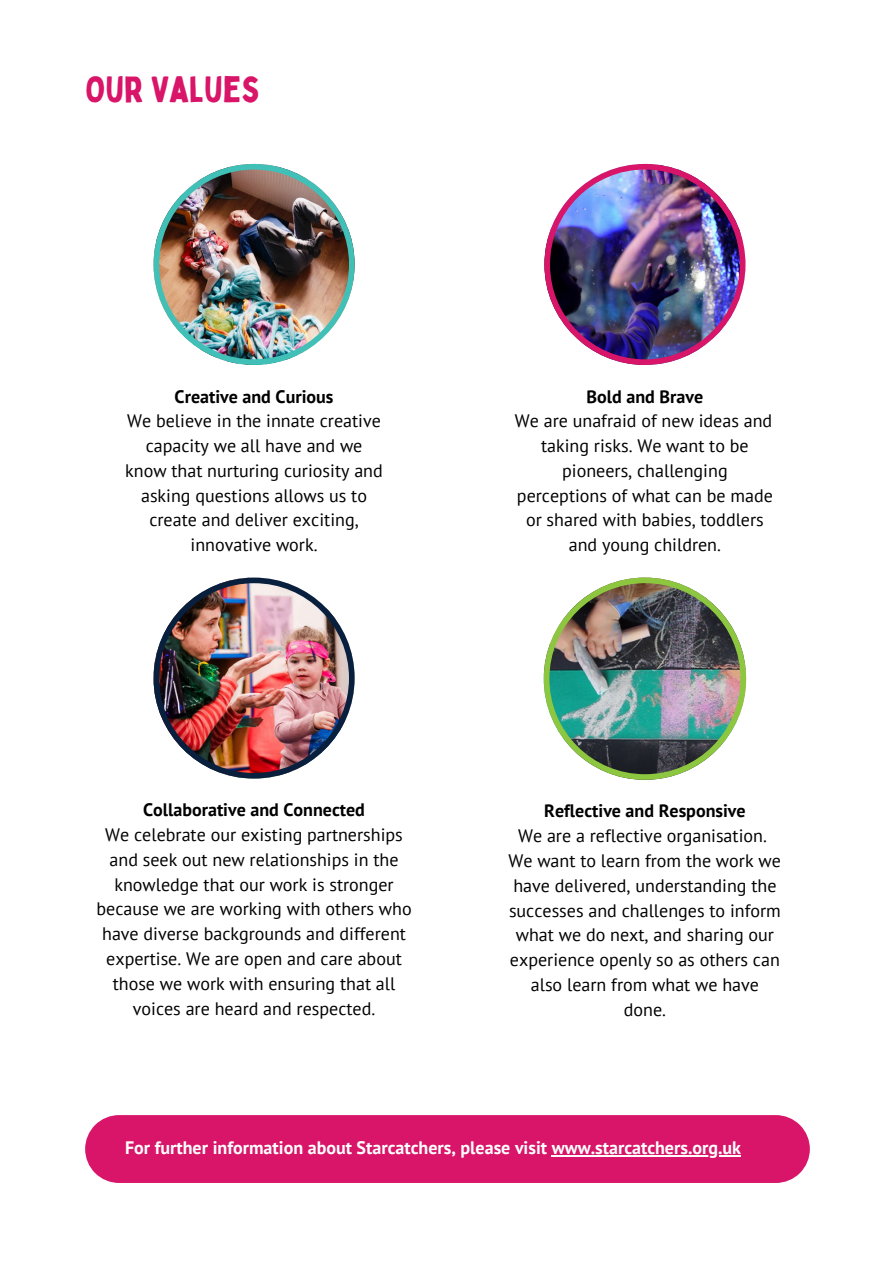
<style>
.page{position:relative;width:894px;height:1264px;background:#fff}
.page>*{position:absolute;margin:0;border:0;box-sizing:border-box;transform-origin:0 0}
.t1{font:36px "Bobby Jones";color:#d81568}
.t2{font:18px/24.8px "PT Sans";color:#000;text-align:center}
.t3{font:700 18px "PT Sans";color:#000}
.t4{font:700 18px "PT Sans";color:#fff}
</style>
<div class="page">
<img style="left:153px;top:164px;width:201px;height:201px">
<img style="left:544px;top:164px;width:201px;height:201px">
<img style="left:153px;top:577px;width:201px;height:201px">
<img style="left:543px;top:577px;width:202px;height:202px">
<div style="left:85px;top:1115px;width:724px;height:67px;background:#d81568"></div>
<hr style="left:551px;top:1155px;width:190px;height:1px;background:#fff">
<h1 class="t1" style="left:85px;top:66px;width:176px">OUR VALUES</h1>
<p class="t3" style="left:174px;top:384px;width:160px">Creative and Curious</p>
<p class="t2" style="left:125px;top:408px;width:259px">We believe in the innate creative capacity we all have and we know that nurturing curiosity and asking questions allows us to create and deliver exciting, innovative work.</p>
<p class="t3" style="left:586px;top:384px;width:118px">Bold and Brave</p>
<p class="t2" style="left:514px;top:408px;width:259px">We are unafraid of new ideas and taking risks. We want to be pioneers, challenging perceptions of what can be made or shared with babies, toddlers and young children.</p>
<p class="t3" style="left:143px;top:798px;width:223px">Collaborative and Connected</p>
<p class="t2" style="left:96px;top:822px;width:316px">We celebrate our existing partnerships and seek out new relationships in the knowledge that our work is stronger because we are working with others who have diverse backgrounds and different expertise. We are open and care about those we work with ensuring that all voices are heard and respected.</p>
<p class="t3" style="left:544px;top:799px;width:203px">Reflective and Responsive</p>
<p class="t2" style="left:508px;top:823px;width:274px">We are a reflective organisation.<br>We want to learn from the work we have delivered, understanding the successes and challenges to inform what we do next, and sharing our experience openly so as others can also learn from what we have done.</p>
<p class="t4" style="left:125px;top:1135px;width:617px">For further information about Starcatchers, please visit www.starcatchers.org.uk</p>
</div>
